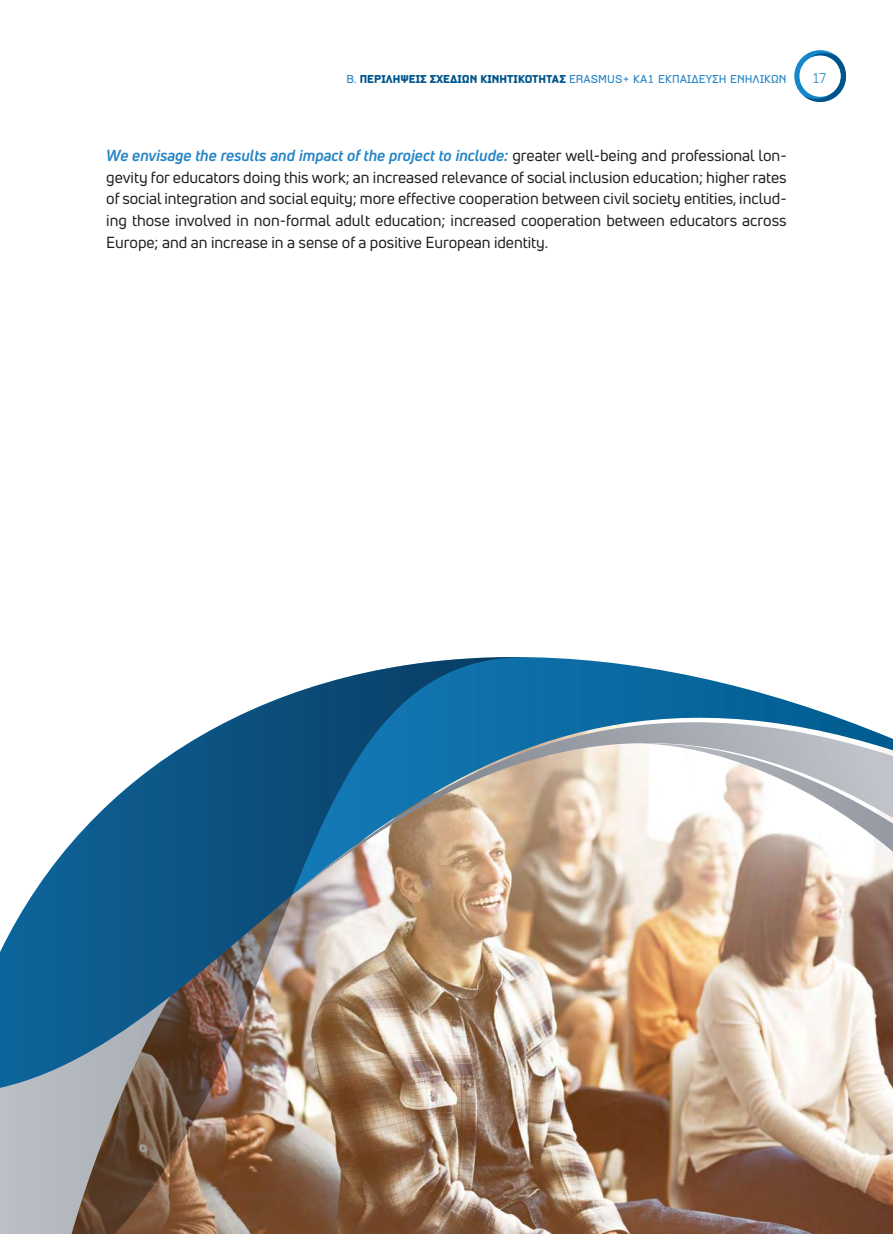
<style>
.page{position:relative;width:893px;height:1234px;background:#fff}
.page>*{position:absolute;margin:0;border:0;box-sizing:border-box;transform-origin:0 0}
.t1{font:15.75px/21.8px "Uni Neue";letter-spacing:-.005em;color:#231f20;text-align:justify}
.t2{font:300 15px "CF Armadillo Std";color:#2484c6}
.t3{font:500 12px "CF Armadillo Std";letter-spacing:.005em;color:#2484c6}
.s1{font-weight:700;color:#00568d}
.s2{font-weight:700;font-style:italic;color:#2484c6}
</style>
<div class="page">
<svg style="left:794px;top:50px;width:52px;height:52px"></svg>
<img style="left:529px;top:1087px;width:262px;height:146px">
<img style="left:529px;top:933px;width:262px;height:154px">
<svg style="left:529px;top:657px;width:262px;height:276px;background:#9da9ab"></svg>
<svg style="left:618px;top:738px;width:173px;height:113px"></svg>
<img style="left:0;top:657px;width:529px;height:576px">
<svg style="left:791px;top:702px;width:102px;height:531px"></svg>
<p class="t3" style="left:346px;top:72px;width:442px">B. <span class="s1">ΠΕΡΙΛΉΨΕΙΣ ΣΧΕΔΊΩΝ ΚΙΝΗΤΙΚΌΤΗΤΑΣ</span> ERASMUS+ ΚΑ1 ΕΚΠΑΊΔΕΥΣΗ ΕΝΗΛΊΚΩΝ</p>
<p class="t2" style="left:812px;top:70px;width:17px">17</p>
<p class="t1" style="left:106px;top:144px;width:682px"><span class="s2">We envisage the results and impact of the project to include:</span> greater well-being and professional lon&shy;gevity for educators doing this work; an increased relevance of social inclusion education; higher rates of social integration and social equity; more effective cooperation between civil society entities, includ&shy;ing those involved in non-formal adult education; increased cooperation between educators across Europe; and an increase in a sense of a positive European identity.</p>
</div>
